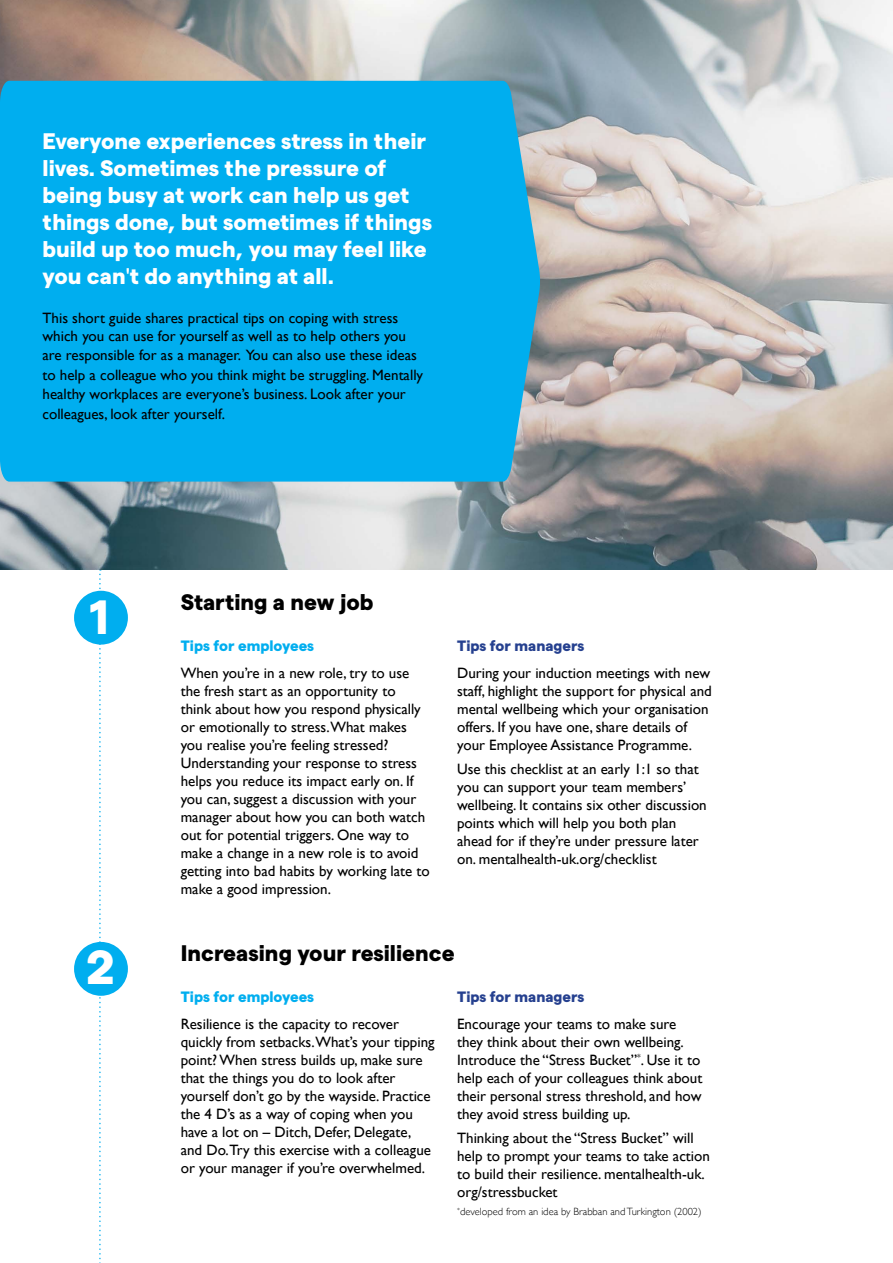
<style>
.page{position:relative;width:893px;height:1263px;background:#fff}
.page>*{position:absolute;margin:0;border:0;box-sizing:border-box;transform-origin:0 0}
.t1{font:800 48px "Matter SQTRIAL";color:#fff}
.t2{font:800 22.5px/27px "Matter SQTRIAL";color:#fff}
.t3{font:800 22.5px "Matter SQTRIAL";color:#000}
.t4{font:15px/18px "Gill Sans";color:#000}
.t5{font:800 15px "Matter SQTRIAL";color:#00aeef}
.t6{font:800 15px "Matter SQTRIAL";color:#25408f}
.t7{font:300 10.5px "Gill Sans";color:#000}
.s1{font-family:"Gill Sans";font-weight:400}
</style>
<div class="page">
<svg style="left:99px;top:570px;width:2px;height:693px"></svg>
<div style="left:74px;top:591px;width:54px;height:54px;background:#00aeef;border-radius:50%"></div>
<img style="left:0;top:0;width:893px;height:570px">
<div style="left:0;top:81px;width:540px;height:401px;background:#00aeef"></div>
<div style="left:74px;top:942px;width:54px;height:54px;background:#00aeef;border-radius:50%"></div>
<h2 class="t2" style="left:43px;top:129px;width:391px">Everyone experiences stress in their lives. Sometimes the pressure of being busy at work can help us get things done, but sometimes if things build up too much, you may feel like you can<span class="s1">'</span>t do anything at all.</h2>
<p class="t4" style="left:43px;top:308px;width:365px">This short guide shares practical tips on coping with stress which you can use for yourself as well as to help others you</p>
<p class="t4" style="left:43px;top:345px;width:382px;line-height:19.5px">are responsible for as a manager. You can also use these ideas to help a colleague who you think might be struggling. Mentally healthy workplaces are everyone’s business. Look after your colleagues, look after yourself.</p>
<h1 class="t1" style="left:89px;top:599px;width:21px">1</h1>
<h2 class="t3" style="left:181px;top:594px;width:194px">Starting a new job</h2>
<p class="t5" style="left:181px;top:640px;width:135px">Tips for employees</p>
<p class="t4" style="left:181px;top:664px;width:251px">When you’re in a new role, try to use the fresh start as an opportunity to<br>think about how you respond physically or emotionally to stress.What makes you realise you’re feeling stressed?<br>Understanding your response to stress helps you reduce its impact early on. If you can, suggest a discussion with your manager about how you can both watch out for potential triggers. One way to make a change in a new role is to avoid getting into bad habits by working late to make a good impression.</p>
<p class="t6" style="left:457px;top:640px;width:129px">Tips for managers</p>
<p class="t4" style="left:457px;top:664px;width:256px">During your induction meetings with new staff, highlight the support for physical and mental wellbeing which your organisation offers. If you have one, share details of your Employee Assistance Programme.</p>
<p class="t4" style="left:457px;top:760px;width:251px">Use this checklist at an early 1:1 so that you can support your team members’ wellbeing. It contains six other discussion points which will help you both plan ahead for if they’re under pressure later on. mentalhealth-uk.org/checklist</p>
<h1 class="t1" style="left:87px;top:949px;width:30px">2</h1>
<h2 class="t3" style="left:181px;top:945px;width:275px">Increasing your resilience</h2>
<p class="t5" style="left:181px;top:991px;width:135px">Tips for employees</p>
<p class="t4" style="left:181px;top:1015px;width:255px">Resilience is the capacity to recover quickly from setbacks.What’s your tipping point? When stress builds up, make sure that the things you do to look after yourself don’t go by the wayside. Practice the 4 D’s as a way of coping when you have a lot on – Ditch, Defer, Delegate, and Do.Try this exercise with a colleague or your manager if you’re overwhelmed.</p>
<p class="t6" style="left:457px;top:991px;width:129px">Tips for managers</p>
<p class="t4" style="left:457px;top:1015px;width:247px">Encourage your teams to make sure they think about their own wellbeing.<br>Introduce the “Stress Bucket”<sup>*</sup>. Use it to help each of your colleagues think about their personal stress threshold, and how they avoid stress building up.</p>
<p class="t4" style="left:457px;top:1129px;width:254px">Thinking about the “Stress Bucket” will help to prompt your teams to take action to build their resilience. mentalhealth-uk. org/stressbucket</p>
<p class="t7" style="left:457px;top:1203px;width:246px"><sup>*</sup>developed from an idea by Brabban and Turkington (2002)</p>
</div>
